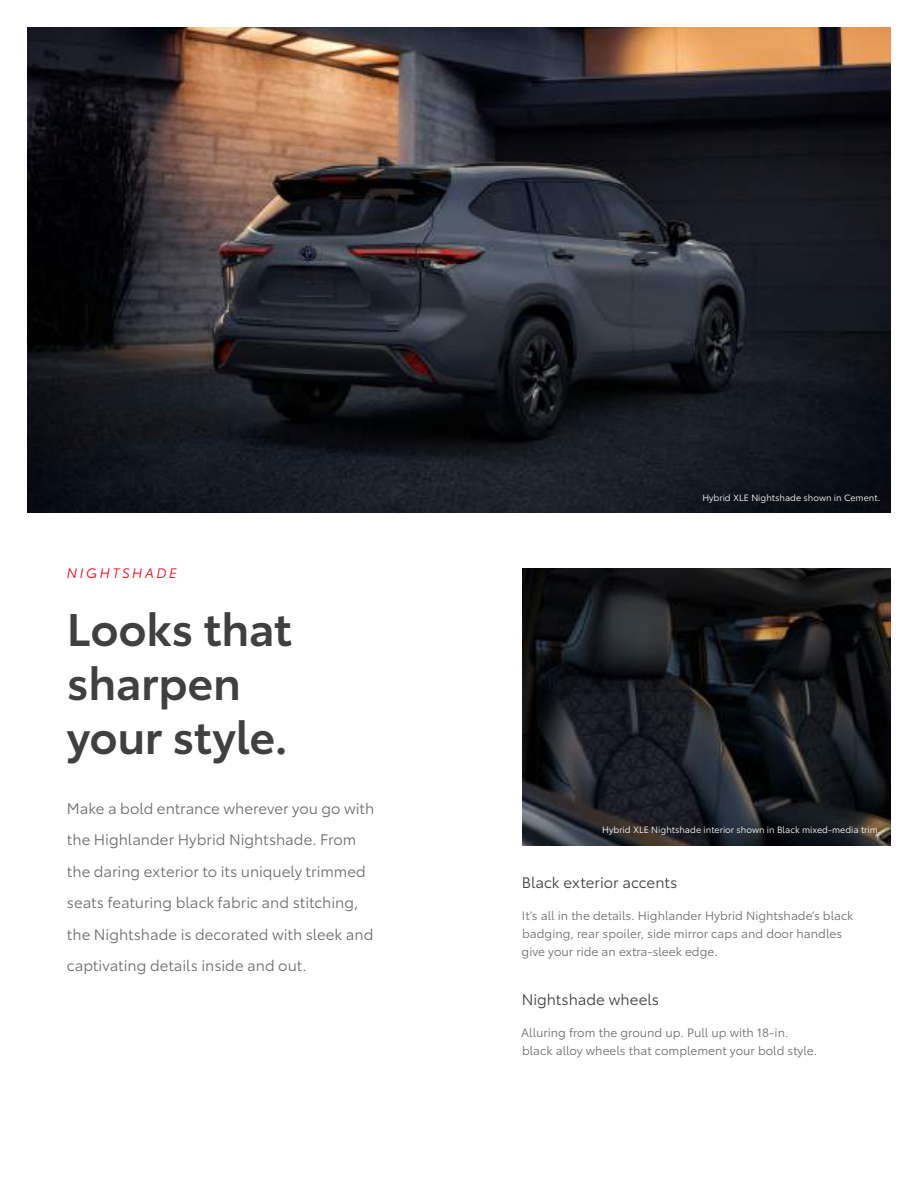
<style>
.page{position:relative;width:918px;height:1188px;background:#fff}
.page>*{position:absolute;margin:0;border:0;box-sizing:border-box;transform-origin:0 0}
.t1{font:600 45px/54px "Toyota Type";letter-spacing:-.01em;color:#404042}
.t2{font:15px/31.5px "Toyota Type";color:#6d6e70}
.t3{font:15px "Toyota Type";letter-spacing:.005em;color:#404042}
.t4{font:italic 13.5px "Toyota Type";letter-spacing:.2em;color:#eb091e}
.t5{font:12px/18px "Toyota Type";color:#6d6e70}
.t6{font:9px "Toyota Type";color:#fff}
</style>
<div class="page">
<img style="left:27px;top:27px;width:864px;height:486px">
<img style="left:522px;top:568px;width:369px;height:277px">
<p class="t4" style="left:67px;top:563px;width:111px">NIGHTSHADE</p>
<h1 class="t1" style="left:67px;top:599px;width:226px">Looks that sharpen your style.</h1>
<p class="t2" style="left:67px;top:791px;width:309px">Make a bold entrance wherever you go with the Highlander Hybrid Nightshade. From the daring exterior to its uniquely trimmed seats featuring black fabric and stitching, the Nightshade is decorated with sleek and captivating details inside and out.</p>
<p class="t6" style="left:702px;top:491px;width:180px">Hybrid XLE Nightshade shown in Cement.</p>
<p class="t6" style="left:602px;top:823px;width:280px">Hybrid XLE Nightshade interior shown in Black mixed-media trim.</p>
<p class="t3" style="left:522px;top:872px;width:157px">Black exterior accents</p>
<p class="t5" style="left:522px;top:905px;width:333px">It’s all in the details. Highlander Hybrid Nightshade’s black badging, rear spoiler, side mirror caps and door handles give your ride an extra-sleek edge.</p>
<p class="t3" style="left:522px;top:989px;width:139px">Nightshade wheels</p>
<p class="t5" style="left:521px;top:1022px;width:298px">Alluring from the ground up. Pull up with 18-in. black alloy wheels that complement your bold style.</p>
</div>
